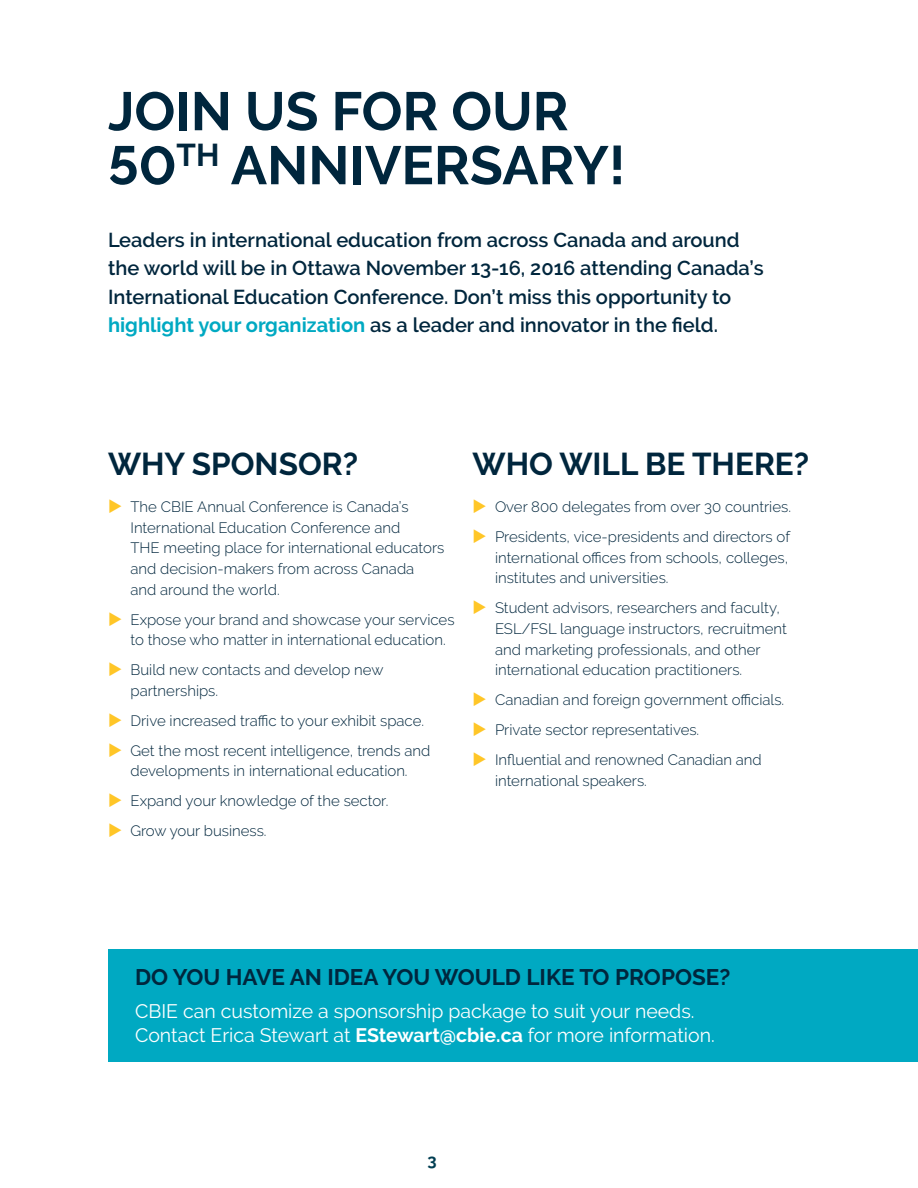
<style>
.page{position:relative;width:918px;height:1188px;background:#fff}
.page>*{position:absolute;margin:0;border:0;box-sizing:border-box;transform-origin:0 0}
.t1{font:700 54px/54px "Raleway";color:#00263d}
.t2{font:700 31.5px "Raleway";color:#00263d}
.t3{font:700 22.5px "Raleway";color:#00263d}
.t4{font:600 20.1px/28.5px "Raleway";color:#00263d}
.t5{font:19.5px/24px "Raleway";color:#fff}
.t6{font:700 16.5px "Raleway";color:#003e52}
.t7{font:300 15px/20.7px "Raleway";color:#00263d}
.s1{font-weight:700;color:#00a9c2}
.s2{font-weight:700}
</style>
<div class="page">
<div style="left:108px;top:949px;width:810px;height:113px;background:#00a9c2"></div>
<h1 class="t1" style="left:108px;top:85px;width:519px">JOIN US FOR OUR<br>50<sup>TH</sup> ANNIVERSARY!</h1>
<p class="t4" style="left:108px;top:226px;width:657px">Leaders in international education from across Canada and around the world will be in Ottawa November 13-16, 2016 attending Canada’s International Education Conference. Don’t miss this opportunity to <span class="s1">highlight your organization</span> as a leader and innovator in the field.</p>
<h2 class="t2" style="left:108px;top:446px;width:252px">WHY SPONSOR?</h2>
<p class="t7" style="left:130px;top:496px;width:315px">The CBIE Annual Conference is Canada’s International Education Conference and<br>THE meeting place for international educators and decision-makers from across Canada<br>and around the world.</p>
<p class="t7" style="left:130px;top:609px;width:326px">Expose your brand and showcase your services to those who matter in international education.</p>
<p class="t7" style="left:130px;top:660px;width:254px">Build new contacts and develop new partnerships.</p>
<p class="t7" style="left:130px;top:706px;width:301px;line-height:29.8px">Drive increased traffic to your exhibit space.<br>Get the most recent intelligence, trends and</p>
<p class="t7" style="left:130px;top:756px;width:279px;line-height:29.8px">developments in international education.<br>Expand your knowledge of the sector.<br>Grow your business.</p>
<h2 class="t2" style="left:472px;top:446px;width:338px">WHO WILL BE THERE?</h2>
<p class="t7" style="left:495px;top:492px;width:298px;line-height:29.8px">Over 800 delegates from over 30 countries.<br>Presidents, vice-presidents and directors of</p>
<p class="t7" style="left:495px;top:547px;width:295px">international offices from schools, colleges, institutes and universities.</p>
<p class="t7" style="left:495px;top:597px;width:294px">Student advisors, researchers and faculty, ESL/FSL language instructors, recruitment and marketing professionals, and other international education practitioners.</p>
<p class="t7" style="left:495px;top:685px;width:291px;line-height:29.8px">Canadian and foreign government officials.<br>Private sector representatives.<br>Influential and renowned Canadian and</p>
<p class="t7" style="left:495px;top:770px;width:153px">international speakers.</p>
<h3 class="t3" style="left:135px;top:965px;width:597px">DO YOU HAVE AN IDEA YOU WOULD LIKE TO PROPOSE?</h3>
<h3 class="t5" style="left:135px;top:999px;width:581px">CBIE can customize a sponsorship package to suit your needs.<br>Contact Erica Stewart at <span class="s2">EStewart@cbie.ca</span> for more information.</h3>
<p class="t6" style="left:427px;top:1151px;width:11px">3</p>
</div>
